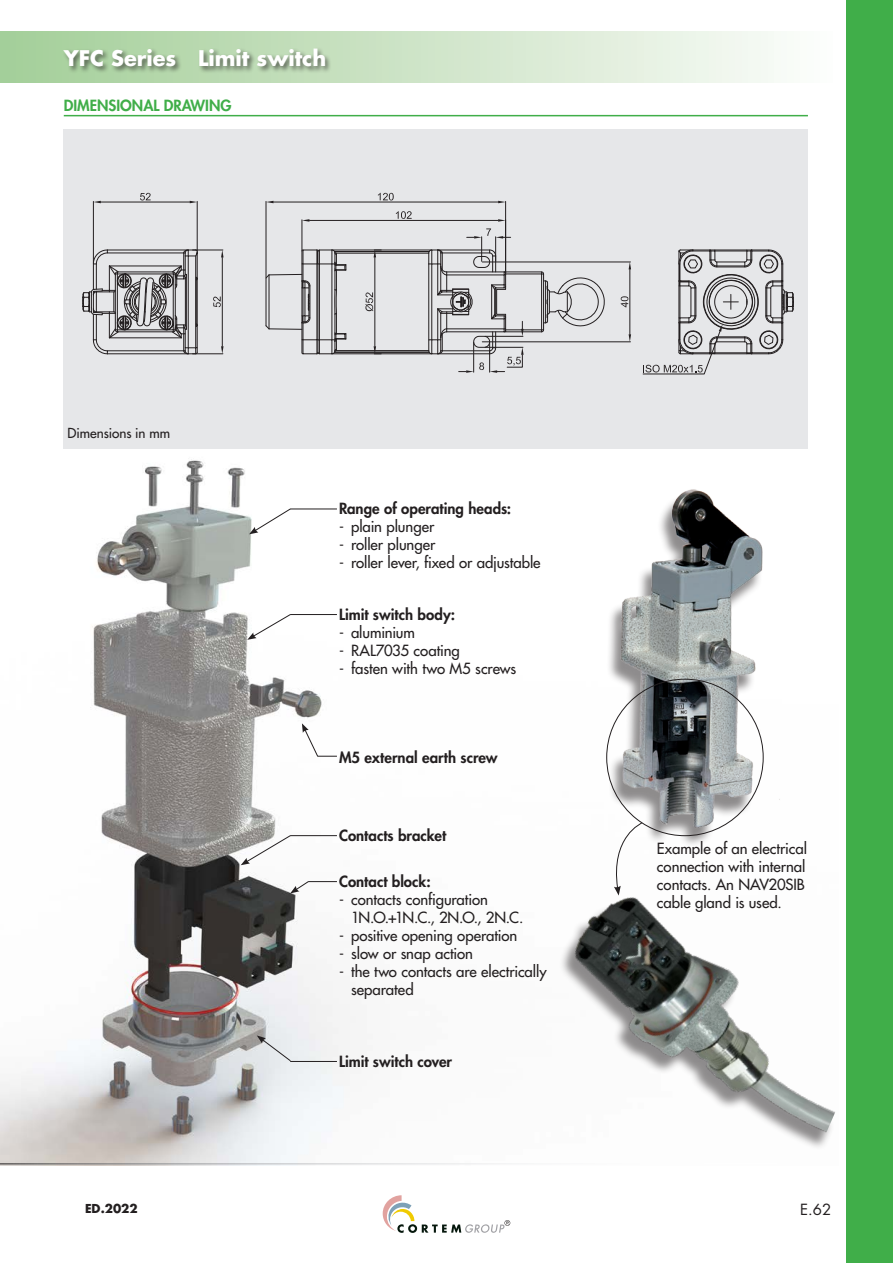
<style>
.page{position:relative;width:893px;height:1263px;background:#fff}
.page>*{position:absolute;margin:0;border:0;box-sizing:border-box;transform-origin:0 0}
.capitolo_sommario{font:700 21px "Futura";color:#fff}
.t1{font:15px/18px "Futura";letter-spacing:-.005em;color:#231f20}
.t2{font:800 15px "Futura";color:#231f20}
.Titoletti_-_copia_fi{font:800 15px "Futura";color:#40ae49}
.t3{font:15px "Futura";color:#231f20}
.ITA_testo_10pt{font:13.5px "Futura";letter-spacing:-.005em;color:#231f20}
.t4{font:700 12px "Futura";color:#231f20}
</style>
<div class="page">
<div style="left:64px;top:129px;width:744px;height:319px;background:#e6e7e9"></div>
<hr style="left:336px;top:253px;width:93px;height:1px;background:#231f20">
<hr style="left:336px;top:350px;width:93px;height:1px;background:#231f20">
<svg style="left:265px;top:249px;width:83px;height:106px"></svg>
<hr style="left:334px;top:352px;width:95px;height:1px;background:#231f20">
<hr style="left:332px;top:353px;width:100px;height:1px;background:#231f20">
<hr style="left:334px;top:251px;width:95px;height:1px;background:#231f20">
<hr style="left:332px;top:250px;width:100px;height:1px;background:#231f20">
<svg style="left:82px;top:249px;width:116px;height:105px"></svg>
<hr style="left:266px;top:201px;width:1px;height:76px;background:#231f20">
<hr style="left:505px;top:201px;width:1px;height:71px;background:#231f20">
<hr style="left:274px;top:202px;width:224px;height:1px;background:#231f20">
<svg style="left:266px;top:201px;width:8px;height:2px"></svg>
<svg style="left:498px;top:201px;width:8px;height:2px"></svg>
<svg style="left:378px;top:193px;width:16px;height:8px"></svg>
<hr style="left:302px;top:220px;width:1px;height:30px;background:#231f20">
<hr style="left:309px;top:220px;width:189px;height:1px;background:#231f20">
<svg style="left:302px;top:219px;width:7px;height:3px"></svg>
<svg style="left:498px;top:219px;width:8px;height:3px"></svg>
<svg style="left:396px;top:211px;width:16px;height:8px"></svg>
<hr style="left:93px;top:201px;width:1px;height:62px;background:#231f20">
<hr style="left:197px;top:201px;width:1px;height:50px;background:#231f20">
<hr style="left:101px;top:202px;width:89px;height:1px;background:#231f20">
<svg style="left:93px;top:201px;width:8px;height:2px"></svg>
<svg style="left:190px;top:201px;width:7px;height:2px"></svg>
<svg style="left:140px;top:193px;width:11px;height:8px"></svg>
<hr style="left:193px;top:250px;width:30px;height:1px;background:#231f20">
<hr style="left:193px;top:353px;width:30px;height:1px;background:#231f20">
<hr style="left:222px;top:257px;width:1px;height:89px;background:#231f20">
<svg style="left:221px;top:250px;width:3px;height:7px"></svg>
<svg style="left:221px;top:346px;width:3px;height:8px"></svg>
<svg style="left:213px;top:296px;width:8px;height:11px"></svg>
<hr style="left:375px;top:257px;width:1px;height:89px;background:#231f20">
<svg style="left:374px;top:250px;width:7px;height:7px"></svg>
<svg style="left:374px;top:346px;width:7px;height:8px"></svg>
<svg style="left:365px;top:292px;width:9px;height:20px"></svg>
<hr style="left:482px;top:262px;width:148px;height:1px;background:#231f20">
<hr style="left:482px;top:341px;width:148px;height:1px;background:#231f20">
<hr style="left:629px;top:269px;width:1px;height:65px;background:#231f20">
<svg style="left:629px;top:262px;width:2px;height:7px"></svg>
<svg style="left:629px;top:334px;width:2px;height:8px"></svg>
<svg style="left:621px;top:296px;width:7px;height:11px"></svg>
<svg style="left:428px;top:228px;width:179px;height:145px"></svg>
<svg style="left:642px;top:249px;width:152px;height:126px"></svg>
<img style="left:0;top:459px;width:471px;height:706px">
<svg style="left:249px;top:508px;width:42px;height:26px"></svg>
<svg style="left:247px;top:613px;width:44px;height:27px"></svg>
<svg style="left:241px;top:834px;width:50px;height:31px"></svg>
<svg style="left:257px;top:1035px;width:34px;height:27px"></svg>
<hr style="left:290px;top:509px;width:47px;height:1px;background:#231f20">
<hr style="left:290px;top:614px;width:47px;height:1px;background:#231f20">
<hr style="left:290px;top:835px;width:47px;height:1px;background:#231f20">
<hr style="left:290px;top:1061px;width:47px;height:1px;background:#231f20">
<svg style="left:290px;top:880px;width:47px;height:13px"></svg>
<svg style="left:302px;top:723px;width:35px;height:34px"></svg>
<img style="left:609px;top:489px;width:171px;height:311px">
<img style="left:561px;top:895px;width:274px;height:252px">
<hr style="left:0;top:1163px;width:777px;height:1px;background:#fff">
<svg style="left:606px;top:678px;width:158px;height:217px"></svg>
<svg style="left:383px;top:1195px;width:127px;height:38px"></svg>
<div style="left:846px;top:0;width:47px;height:1263px;background:#40ae49"></div>
<div style="left:0;top:31px;width:833px;height:51px;background:linear-gradient(to right,#a3cd97,#fbfcfa)"></div>
<div style="left:62px;top:47px;width:270px;height:26px;background:#231f20;opacity:.6"></div>
<hr style="left:64px;top:115px;width:744px;height:1px;background:#40ae49">
<p class="capitolo_sommario" style="left:64px;top:43px;width:264px">YFC Series Limit switch</p>
<p class="Titoletti_-_copia_fi" style="left:64px;top:95px;width:169px">DIMENSIONAL DRAWING</p>
<p class="ITA_testo_10pt" style="left:68px;top:425px;width:104px">Dimensions in mm</p>
<p class="t2" style="left:339px;top:498px;width:174px">Range of operating heads:</p>
<p class="t1" style="left:339px;top:518px;width:97px">- plain plunger</p>
<p class="t1" style="left:339px;top:536px;width:98px">- roller plunger</p>
<p class="t1" style="left:339px;top:554px;width:203px">- roller lever, fixed or adjustable</p>
<p class="t2" style="left:339px;top:604px;width:118px">Limit switch body:</p>
<p class="t1" style="left:339px;top:623px;width:77px">- aluminium</p>
<p class="t1" style="left:339px;top:641px;width:122px">- RAL7035 coating</p>
<p class="t1" style="left:339px;top:659px;width:179px">- fasten with two M5 screws</p>
<p class="t2" style="left:339px;top:748px;width:160px">M5 external earth screw</p>
<p class="t2" style="left:339px;top:825px;width:109px">Contacts bracket</p>
<p class="t2" style="left:339px;top:871px;width:93px">Contact block:</p>
<p class="t1" style="left:339px;top:890px;width:150px">- contacts configuration</p>
<p class="t1" style="left:351px;top:908px;width:174px">1N.O.+1N.C., 2N.O., 2N.C.</p>
<p class="t1" style="left:339px;top:926px;width:180px">- positive opening operation</p>
<p class="t1" style="left:339px;top:944px;width:136px">- slow or snap action</p>
<p class="t1" style="left:351px;top:962px;width:197px;text-indent:-12px">- the two contacts are electrically separated</p>
<p class="t2" style="left:339px;top:1051px;width:115px">Limit switch cover</p>
<p class="t1" style="left:657px;top:839px;width:152px">Example of an electrical connection with internal contacts. An NAV20SIB cable gland is used.</p>
<p class="t4" style="left:85px;top:1200px;width:54px">ED.2022</p>
<p class="t3" style="left:800px;top:1199px;width:33px">E.62</p>
</div>
